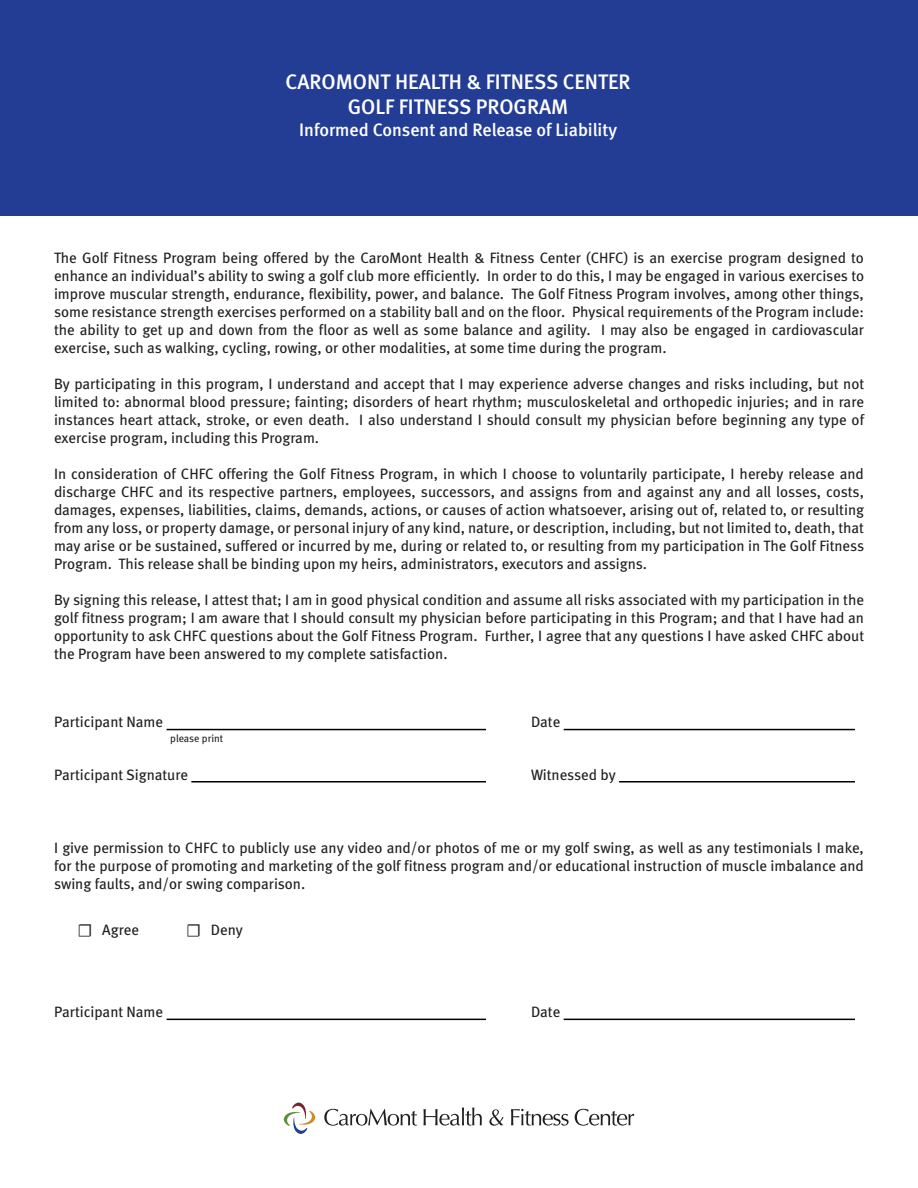
<style>
.page{position:relative;width:918px;height:1188px;background:#fff}
.page>*{position:absolute;margin:0;border:0;box-sizing:border-box;transform-origin:0 0}
.t1{font:21px "Meta Medium LF";color:#fff}
.t2{font:18px "Meta Medium LF";color:#fff}
.t3{font:18px "Minion Pro";color:#231f20}
.t4{font:15px/18px "Meta Book LF";color:#231f20;text-align:justify}
.t5{font:10.5px "Meta Book LF";color:#231f20}
</style>
<div class="page">
<div style="left:0;top:0;width:918px;height:215px;background:#233d95"></div>
<svg style="left:324px;top:1109px;width:93px;height:17px"></svg>
<svg style="left:424px;top:1108px;width:58px;height:18px"></svg>
<svg style="left:489px;top:1109px;width:15px;height:17px"></svg>
<svg style="left:511px;top:1109px;width:58px;height:17px"></svg>
<svg style="left:575px;top:1109px;width:59px;height:17px"></svg>
<svg style="left:283px;top:1102px;width:33px;height:32px"></svg>
<hr style="left:167px;top:729px;width:319px;height:1px;background:#000">
<hr style="left:191px;top:781px;width:295px;height:2px;background:#000">
<hr style="left:564px;top:729px;width:291px;height:1px;background:#000">
<hr style="left:619px;top:781px;width:236px;height:2px;background:#000">
<hr style="left:167px;top:1019px;width:319px;height:1px;background:#000">
<hr style="left:564px;top:1019px;width:291px;height:1px;background:#000">
<p class="t1" style="left:286px;top:69px;width:347px">CAROMONT HEALTH &amp; FITNESS CENTER</p>
<p class="t1" style="left:348px;top:94px;width:222px">GOLF FITNESS PROGRAM</p>
<p class="t2" style="left:299px;top:119px;width:319px">Informed Consent and Release of Liability</p>
<p class="t4" style="left:54px;top:249px;width:812px">The Golf Fitness Program being offered by the CaroMont Health &amp; Fitness Center (CHFC) is an exercise program designed to enhance an individual’s ability to swing a golf club more efficiently. In order to do this, I may be engaged in various exercises to improve muscular strength, endurance, flexibility, power, and balance. The Golf Fitness Program involves, among other things, some resistance strength exercises performed on a stability ball and on the floor. Physical requirements of the Program include: the ability to get up and down from the floor as well as some balance and agility. I may also be engaged in cardiovascular exercise, such as walking, cycling, rowing, or other modalities, at some time during the program.</p>
<p class="t4" style="left:54px;top:375px;width:812px">By participating in this program, I understand and accept that I may experience adverse changes and risks including, but not limited to: abnormal blood pressure; fainting; disorders of heart rhythm; musculoskeletal and orthopedic injuries; and in rare instances heart attack, stroke, or even death. I also understand I should consult my physician before beginning any type of exercise program, including this Program.</p>
<p class="t4" style="left:54px;top:465px;width:812px">In consideration of CHFC offering the Golf Fitness Program, in which I choose to voluntarily participate, I hereby release and discharge CHFC and its respective partners, employees, successors, and assigns from and against any and all losses, costs, damages, expenses, liabilities, claims, demands, actions, or causes of action whatsoever, arising out of, related to, or resulting from any loss, or property damage, or personal injury of any kind, nature, or description, including, but not limited to, death, that may arise or be sustained, suffered or incurred by me, during or related to, or resulting from my participation in The Golf Fitness Program. This release shall be binding upon my heirs, administrators, executors and assigns.</p>
<p class="t4" style="left:54px;top:591px;width:812px">By signing this release, I attest that; I am in good physical condition and assume all risks associated with my participation in the golf fitness program; I am aware that I should consult my physician before participating in this Program; and that I have had an opportunity to ask CHFC questions about the Golf Fitness Program. Further, I agree that any questions I have asked CHFC about the Program have been answered to my complete satisfaction.</p>
<p class="t4" style="left:54px;top:713px;width:111px">Participant Name</p>
<p class="t4" style="left:54px;top:765px;width:135px">Participant Signature</p>
<p class="t5" style="left:170px;top:732px;width:54px">please print</p>
<p class="t4" style="left:531px;top:713px;width:31px">Date</p>
<p class="t4" style="left:531px;top:765px;width:86px">Witnessed by</p>
<p class="t4" style="left:54px;top:839px;width:811px">I give permission to CHFC to publicly use any video and/or photos of me or my golf swing, as well as any testimonials I make, for the purpose of promoting and marketing of the golf fitness program and/or educational instruction of muscle imbalance and swing faults, and/or swing comparison.</p>
<p class="t3" style="left:77px;top:918px;width:17px">☐</p>
<p class="t4" style="left:102px;top:921px;width:38px">Agree</p>
<p class="t3" style="left:186px;top:918px;width:17px">☐</p>
<p class="t4" style="left:211px;top:921px;width:33px">Deny</p>
<p class="t4" style="left:54px;top:1003px;width:111px">Participant Name</p>
<p class="t4" style="left:531px;top:1003px;width:31px">Date</p>
</div>
